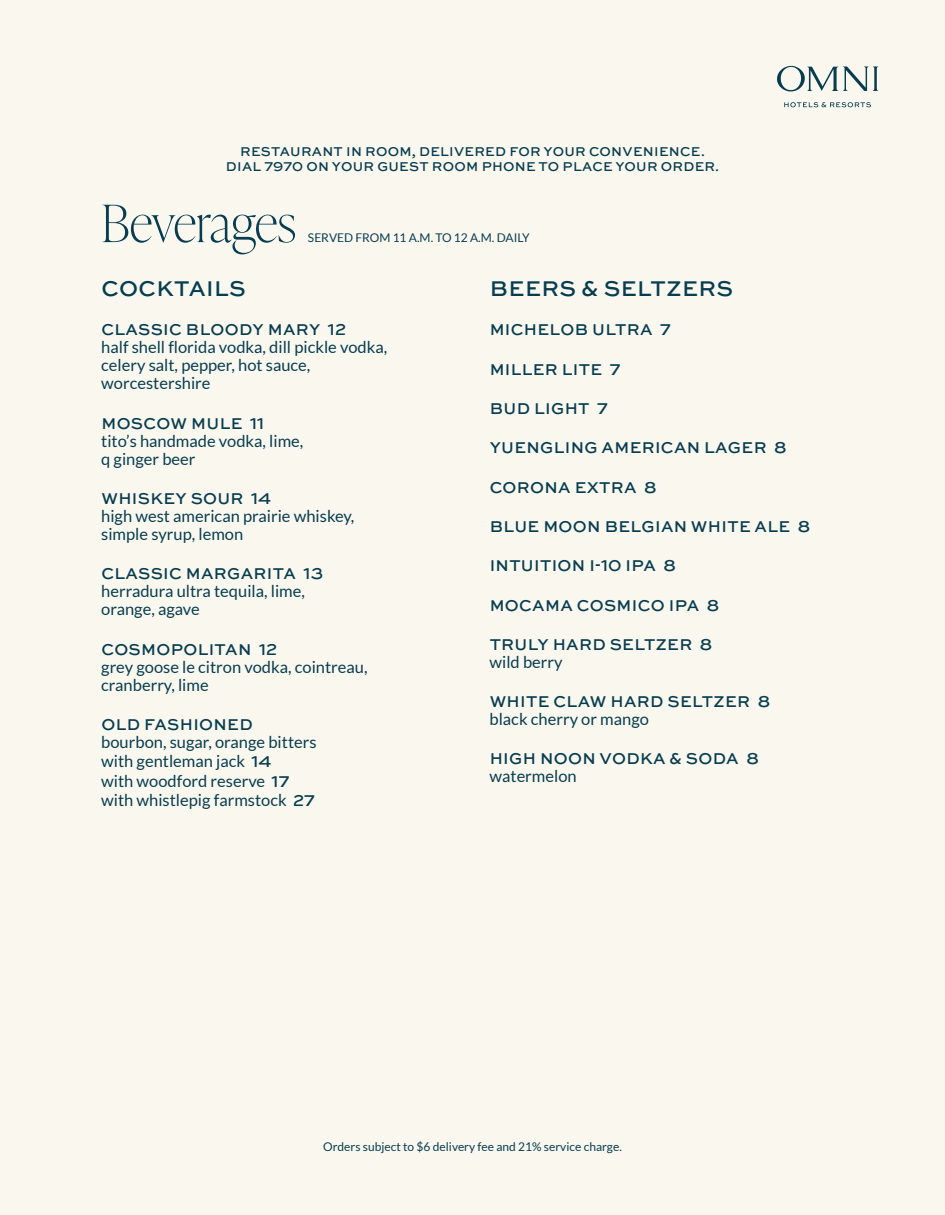
<style>
.page{position:relative;width:945px;height:1215px;background:#faf8ee}
.page>*{position:absolute;margin:0;border:0;box-sizing:border-box;transform-origin:0 0}
.t1{font:100 51.3px "Ivy Presto Display";letter-spacing:-.01em;color:#083d51}
.t2{font:500 22.5px "Sweet Sans Pro";letter-spacing:.02em;color:#083d51}
.t3{font:16.5px/18px "Lato";color:#083d51}
.t4{font:500 16.5px "Sweet Sans Pro";letter-spacing:.02em;color:#083d51}
.t5{font:500 13.5px/15px "Sweet Sans Pro";letter-spacing:.02em;color:#083d51;text-align:center}
.t6{font:12px "Lato";color:#083d51}
.s1{font-family:"Sweet Sans Pro";font-weight:500}
</style>
<div class="page">
<svg style="left:777px;top:66px;width:101px;height:26px"></svg>
<svg style="left:784px;top:102px;width:87px;height:5px"></svg>
<p class="t5" style="left:226px;top:143px;width:495px">RESTAURANT IN ROOM, DELIVERED FOR YOUR CONVENIENCE.<br>DIAL 7970 ON YOUR GUEST ROOM PHONE TO PLACE YOUR ORDER.</p>
<h1 class="t1" style="left:101px;top:187px;width:196px">Beverages</h1>
<p class="t6" style="left:308px;top:231px;width:223px">SERVED FROM 11 A.M. TO 12 A.M. DAILY</p>
<h2 class="t2" style="left:101px;top:272px;width:146px">COCKTAILS</h2>
<p class="t4" style="left:101px;top:318px;width:246px">CLASSIC BLOODY MARY 12</p>
<p class="t3" style="left:101px;top:338px;width:288px">half shell florida vodka, dill pickle vodka, celery salt, pepper, hot sauce, worcestershire</p>
<p class="t4" style="left:101px;top:411px;width:164px">MOSCOW MULE 11</p>
<p class="t3" style="left:101px;top:432px;width:204px">tito’s handmade vodka, lime, q ginger beer</p>
<p class="t4" style="left:101px;top:486px;width:171px">WHISKEY SOUR 14</p>
<p class="t3" style="left:101px;top:507px;width:255px">high west american prairie whiskey, simple syrup, lemon</p>
<p class="t4" style="left:101px;top:562px;width:223px">CLASSIC MARGARITA 13</p>
<p class="t3" style="left:101px;top:582px;width:205px">herradura ultra tequila, lime, orange, agave</p>
<p class="t4" style="left:101px;top:637px;width:177px">COSMOPOLITAN 12</p>
<p class="t3" style="left:101px;top:658px;width:268px">grey goose le citron vodka, cointreau, cranberry, lime</p>
<p class="t4" style="left:101px;top:712px;width:153px">OLD FASHIONED</p>
<p class="t3" style="left:101px;top:732px;width:217px;line-height:19.5px">bourbon, sugar, orange bitters with gentleman jack <span class="s1">14<br></span>with woodford reserve <span class="s1">17 </span>with whistlepig farmstock <span class="s1">27</span></p>
<h2 class="t2" style="left:490px;top:272px;width:245px">BEERS &amp; SELTZERS</h2>
<p class="t4" style="left:490px;top:318px;width:183px">MICHELOB ULTRA 7</p>
<p class="t4" style="left:490px;top:357px;width:132px">MILLER LITE 7</p>
<p class="t4" style="left:490px;top:396px;width:120px">BUD LIGHT 7</p>
<p class="t4" style="left:490px;top:436px;width:298px">YUENGLING AMERICAN LAGER 8</p>
<p class="t4" style="left:490px;top:475px;width:169px">CORONA EXTRA 8</p>
<p class="t4" style="left:490px;top:514px;width:322px">BLUE MOON BELGIAN WHITE ALE 8</p>
<p class="t4" style="left:490px;top:554px;width:188px">INTUITION I-10 IPA 8</p>
<p class="t4" style="left:490px;top:593px;width:231px">MOCAMA COSMICO IPA 8</p>
<p class="t4" style="left:490px;top:632px;width:224px">TRULY HARD SELTZER 8</p>
<p class="t3" style="left:490px;top:653px;width:75px">wild berry</p>
<p class="t4" style="left:490px;top:690px;width:282px">WHITE CLAW HARD SELTZER 8</p>
<p class="t3" style="left:490px;top:710px;width:161px">black cherry or mango</p>
<p class="t4" style="left:490px;top:747px;width:271px">HIGH NOON VODKA &amp; SODA 8</p>
<p class="t3" style="left:490px;top:767px;width:89px">watermelon</p>
<p class="t6" style="left:323px;top:1140px;width:300px">Orders subject to $6 delivery fee and 21% service charge.</p>
</div>
